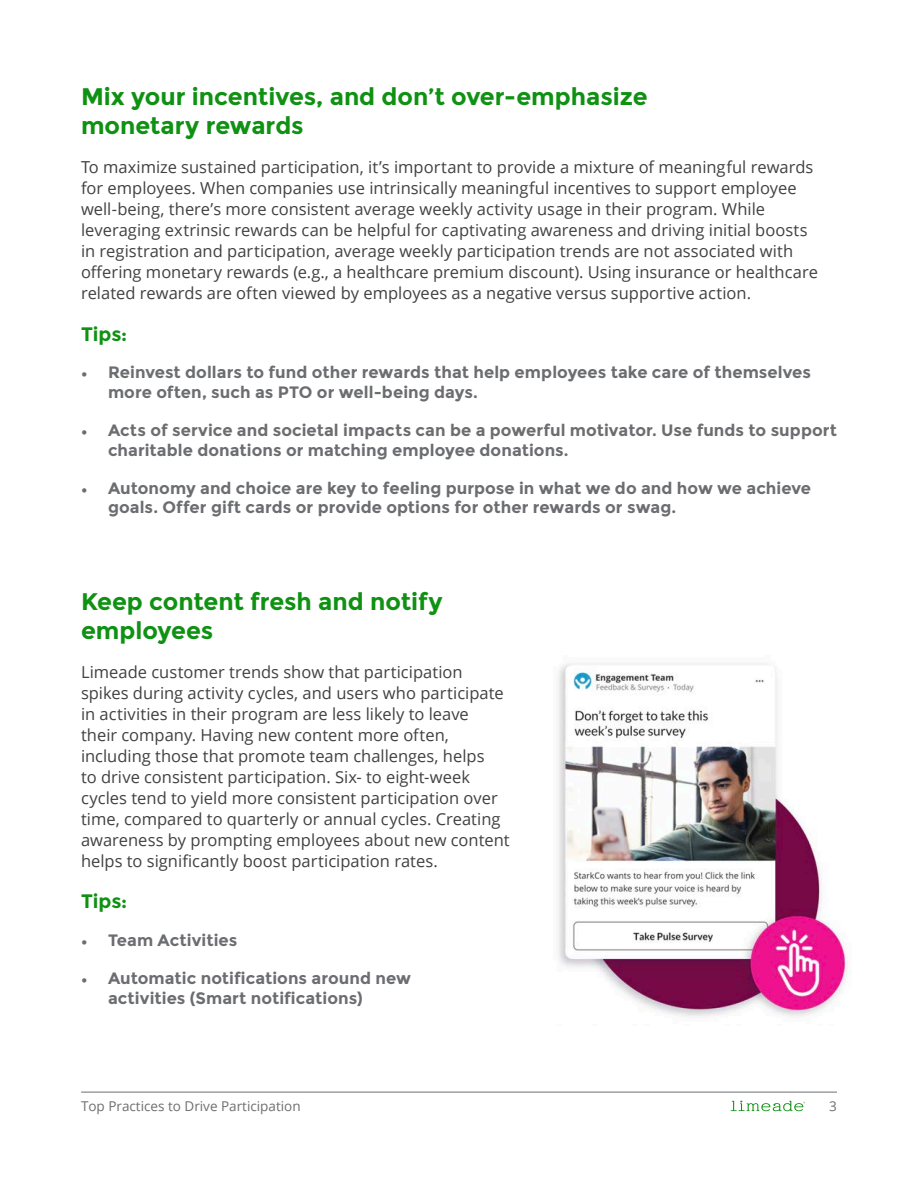
<style>
.page{position:relative;width:918px;height:1188px;background:#fff}
.page>*{position:absolute;margin:0;border:0;box-sizing:border-box;transform-origin:0 0}
.t1{font:700 24px/28.8px "Montserrat";color:#0f9112}
.t2{font:700 19.5px "Montserrat";color:#0f9112}
.t3{font:16.5px/21px "Open Sans";color:#414042}
.t4{font:700 16.5px/19.8px "Montserrat";letter-spacing:.005em;color:#6c6d70}
.t5{font:13.5px "Open Sans";color:#6d6e71}
.s1{font-family:"Minion Pro";font-weight:400}
</style>
<div class="page">
<svg style="left:731px;top:1101px;width:74px;height:10px"></svg>
<hr style="left:81px;top:1092px;width:756px;height:1px;background:#6d6e71">
<img style="left:558px;top:663px;width:293px;height:353px">
<p class="t1" style="left:81px;top:83px;width:568px">Mix your incentives, and don’t over-emphasize monetary rewards</p>
<p class="t3" style="left:81px;top:156px;width:738px">To maximize sustained participation, it’s important to provide a mixture of meaningful rewards for employees. When companies use intrinsically meaningful incentives to support employee well-being, there’s more consistent average weekly activity usage in their program. While leveraging extrinsic rewards can be helpful for captivating awareness and driving initial boosts in registration and participation, average weekly participation trends are not associated with offering monetary rewards (e.g., a healthcare premium discount). Using insurance or healthcare related rewards are often viewed by employees as a negative versus supportive action.</p>
<p class="t2" style="left:81px;top:322px;width:48px">Tips:</p>
<p class="t4" style="left:108px;top:363px;width:705px;text-indent:-27px"><span class="s1">•</span> Reinvest dollars to fund other rewards that help employees take care of themselves more often, such as PTO or well-being days.</p>
<p class="t4" style="left:108px;top:420px;width:731px;text-indent:-27px"><span class="s1">•</span> Acts of service and societal impacts can be a powerful motivator. Use funds to support charitable donations or matching employee donations.</p>
<p class="t4" style="left:108px;top:478px;width:705px;text-indent:-27px"><span class="s1">•</span> Autonomy and choice are key to feeling purpose in what we do and how we achieve goals. Offer gift cards or provide options for other rewards or swag.</p>
<p class="t1" style="left:81px;top:587px;width:363px">Keep content fresh and notify employees</p>
<p class="t3" style="left:81px;top:661px;width:430px">Limeade customer trends show that participation spikes during activity cycles, and users who participate in activities in their program are less likely to leave<br>their company. Having new content more often, including those that promote team challenges, helps<br>to drive consistent participation. Six- to eight-week cycles tend to yield more consistent participation over time, compared to quarterly or annual cycles. Creating awareness by prompting employees about new content helps to significantly boost participation rates.</p>
<p class="t2" style="left:81px;top:890px;width:48px">Tips:</p>
<p class="t4" style="left:81px;top:930px;width:158px"><span class="s1">•</span> Team Activities</p>
<p class="t4" style="left:108px;top:968px;width:305px;text-indent:-27px"><span class="s1">•</span> Automatic notifications around new activities (Smart notifications)</p>
<p class="t5" style="left:81px;top:1097px;width:221px">Top Practices to Drive Participation</p>
<p class="t5" style="left:829px;top:1097px;width:9px">3</p>
</div>
